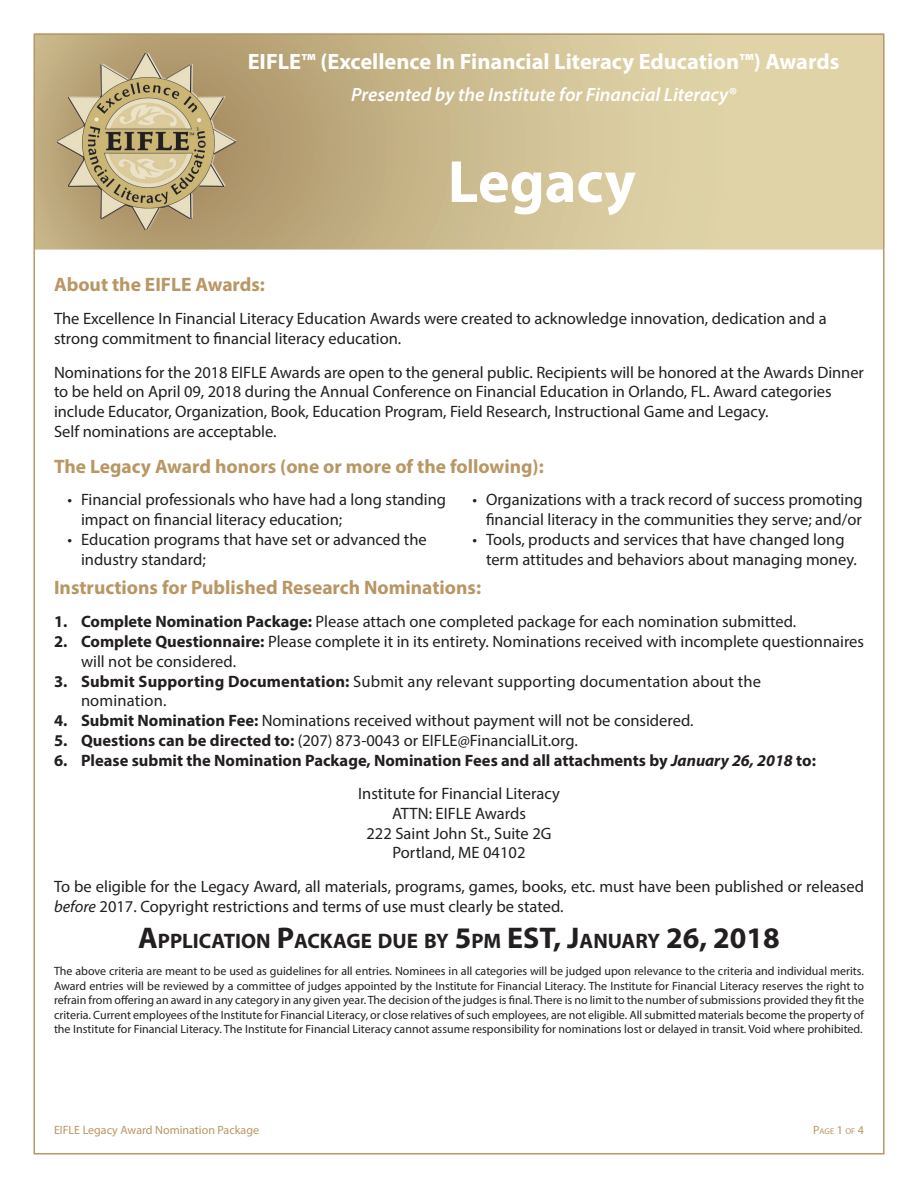
<style>
.page{position:relative;width:918px;height:1188px;background:#fff}
.page>*{position:absolute;margin:0;border:0;box-sizing:border-box;transform-origin:0 0}
.t1{font:700 60px "Myriad Pro";color:#fff}
.t2{font:700 22.2px "Myriad Pro";color:#fff}
.t3{font:700 21px "Myriad Pro";color:#231f20}
.t4{font:700 19.5px "Myriad Pro";color:#b99764}
.t5{font:italic 600 19.35px "Myriad Pro";color:#fff}
.t6{font:16.5px/19.8px "Myriad Pro";color:#231f20}
.t7{font:700 16.5px "Myriad Pro";color:#231f20}
.t8{font:12px/14.4px "Myriad Pro";color:#231f20;text-align:justify}
.t9{font:12px "Myriad Pro";color:#b99764}
.t10{font:8.4px "Myriad Pro";color:#b99764}
.s1{font-weight:700}
.s2{font-style:italic}
.s3{font-size:30px}
.s4{font-size:12px}
</style>
<div class="page">
<svg style="left:36px;top:36px;width:846px;height:214px;background:#cebe92"></svg>
<img style="left:58px;top:54px;width:178px;height:175px">
<h2 class="t2" style="left:248px;top:48px;width:593px">EIFLE™ (Excellence In Financial Literacy Education™) Awards</h2>
<p class="t5" style="left:351px;top:82px;width:387px">Presented by the Institute for Financial Literacy®</p>
<h1 class="t1" style="left:448px;top:143px;width:189px">Legacy</h1>
<p class="t4" style="left:54px;top:272px;width:213px">About the EIFLE Awards:</p>
<p class="t6" style="left:54px;top:309px;width:774px">The Excellence In Financial Literacy Education Awards were created to acknowledge innovation, dedication and a strong commitment to financial literacy education.</p>
<p class="t6" style="left:54px;top:362px;width:812px">Nominations for the 2018 EIFLE Awards are open to the general public. Recipients will be honored at the Awards Dinner to be held on April 09, 2018 during the Annual Conference on Financial Education in Orlando, FL. Award categories include Educator, Organization, Book, Education Program, Field Research, Instructional Game and Legacy.<br>Self nominations are acceptable.</p>
<p class="t4" style="left:54px;top:453px;width:491px">The Legacy Award honors (one or more of the following):</p>
<p class="t6" style="left:81px;top:490px;width:367px;text-indent:-14px">• Financial professionals who have had a long standing impact on financial literacy education;</p>
<p class="t6" style="left:81px;top:529px;width:347px;text-indent:-14px">• Education programs that have set or advanced the industry standard;</p>
<p class="t6" style="left:472px;top:490px;width:392px;text-align:right">• Organizations with a track record of success promoting financial literacy in the communities they serve; and/or</p>
<p class="t6" style="left:486px;top:529px;width:372px;text-indent:-14px">• Tools, products and services that have changed long term attitudes and behaviors about managing money.</p>
<p class="t4" style="left:54px;top:575px;width:429px">Instructions for Published Research Nominations:</p>
<p class="t6" style="left:54px;top:611px;width:744px"><span class="s1">1. Complete Nomination Package:</span> Please attach one completed package for each nomination submitted.</p>
<p class="t6" style="left:81px;top:631px;width:785px;text-indent:-27px"><span class="s1">2. Complete Questionnaire:</span> Please complete it in its entirety. Nominations received with incomplete questionnaires will not be considered.</p>
<p class="t6" style="left:81px;top:671px;width:682px;text-indent:-27px"><span class="s1">3. Submit Supporting Documentation:</span> Submit any relevant supporting documentation about the nomination.</p>
<p class="t6" style="left:54px;top:710px;width:641px"><span class="s1">4. Submit Nomination Fee:</span> Nominations received without payment will not be considered.</p>
<p class="t6" style="left:54px;top:730px;width:525px"><span class="s1">5. Questions can be directed to:</span> (207) 873-0043 or EIFLE@FinancialLit.org.</p>
<p class="t7" style="left:54px;top:749px;width:764px">6. Please submit the Nomination Package, Nomination Fees and all attachments by <span class="s2">January 26, 2018</span> to:</p>
<p class="t6" style="left:358px;top:783px;width:203px;text-align:center">Institute for Financial Literacy<br>ATTN: EIFLE Awards<br>222 Saint John St., Suite 2G<br>Portland, ME 04102</p>
<p class="t6" style="left:54px;top:876px;width:812px">To be eligible for the Legacy Award, all materials, programs, games, books, etc. must have been published or released <span class="s2">before</span> 2017. Copyright restrictions and terms of use must clearly be stated.</p>
<p class="t3" style="left:138px;top:927px;width:643px"><span class="s3">A</span>PPLICATION <span class="s3">P</span>ACKAGE DUE BY <span class="s3">5</span>PM <span class="s3">EST, J</span>ANUARY <span class="s3">26, 2018</span></p>
<p class="t8" style="left:54px;top:964px;width:812px">The above criteria are meant to be used as guidelines for all entries. Nominees in all categories will be judged upon relevance to the criteria and individual merits.<br>Award entries will be reviewed by a committee of judges appointed by the Institute for Financial Literacy. The Institute for Financial Literacy reserves the right to refrain from offering an award in any category in any given year. The decision of the judges is final. There is no limit to the number of submissions provided they fit the criteria. Current employees of the Institute for Financial Literacy, or close relatives of such employees, are not eligible. All submitted materials become the property of the Institute for Financial Literacy. The Institute for Financial Literacy cannot assume responsibility for nominations lost or delayed in transit. Void where prohibited.</p>
<p class="t9" style="left:54px;top:1123px;width:207px">EIFLE Legacy Award Nomination Package</p>
<p class="t10" style="left:813px;top:1126px;width:52px"><span class="s4">P</span>AGE <span class="s4">1</span> OF <span class="s4">4</span></p>
</div>
